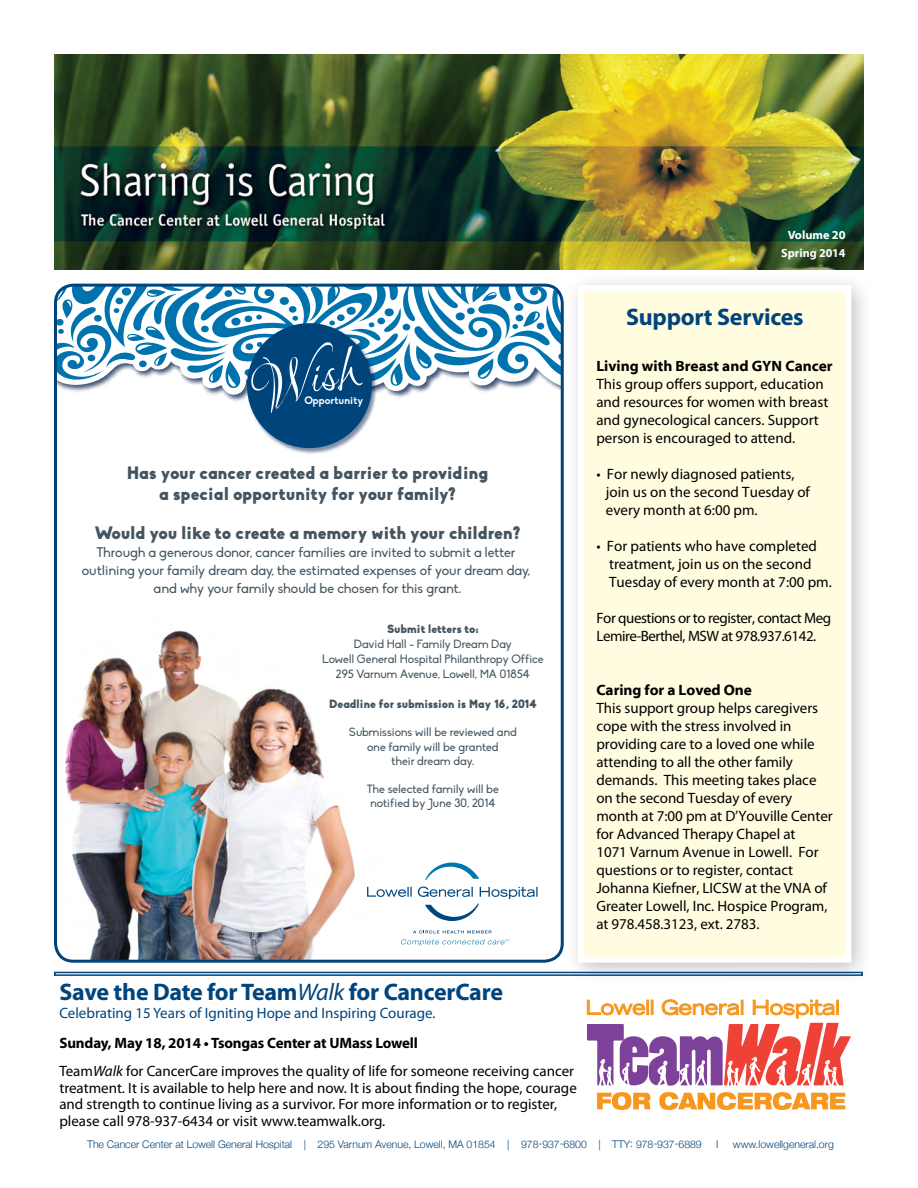
<style>
.page{position:relative;width:918px;height:1188px;background:#fff}
.page>*{position:absolute;margin:0;border:0;box-sizing:border-box;transform-origin:0 0}
.t1{font:61.65px "P22 Ruthie";color:#fff}
.t2{font:700 24px "Myriad Pro";letter-spacing:-.01em;color:#00447c}
.t3{font:900 17.7px/21.1px "Biko";color:#455560;text-align:center}
.t4{font:15px/18px "Myriad Pro";letter-spacing:-.005em;color:#000}
.t5{font:15px/30px "Myriad Pro";color:#00447c}
.t6{font:15px/18px "Myriad Pro";letter-spacing:-.03em;color:#000}
.t7{font:700 15px "Myriad Web Pro";color:#000}
.t8{font:13.8px/18px "Biko";color:#455560;text-align:center}
.t9{font:700 12px "Myriad Pro";letter-spacing:-.005em;color:#fff}
.t10{font:700 12px "Myriad Web Pro";letter-spacing:-.005em;color:#fff}
.t11{font:11.7px/14.1px "Biko";color:#455560;text-align:center}
.t12{font:900 11.7px "Biko";color:#455560}
.t13{font:700 10.65px "Biko";color:#fff}
.t14{font:300 10.5px "Helvetica Neue";letter-spacing:-.005em;color:#00447c}
.s1{font-weight:400;font-style:italic}
.s2{font-style:italic}
.s3{font-weight:700;color:#000}
</style>
<div class="page">
<img style="left:54px;top:54px;width:810px;height:216px">
<img style="left:58px;top:630px;width:382px;height:329px">
<svg style="left:61px;top:388px;width:499px;height:8px"></svg>
<svg style="left:56px;top:285px;width:504px;height:103px"></svg>
<img style="left:245px;top:322px;width:134px;height:132px">
<div style="left:247px;top:323px;width:125px;height:125px;background:#00447c;border-radius:50%"></div>
<svg style="left:401px;top:939px;width:108px;height:7px"></svg>
<svg style="left:413px;top:930px;width:78px;height:3px"></svg>
<svg style="left:367px;top:887px;width:45px;height:10px"></svg>
<svg style="left:425px;top:863px;width:54px;height:17px"></svg>
<svg style="left:418px;top:887px;width:120px;height:34px"></svg>
<div style="left:54px;top:284px;width:510px;height:679px;border:3px solid #00447c;border-radius:18px"></div>
<div style="left:564px;top:271px;width:310px;height:714px;background:#000;opacity:.25"></div>
<div style="left:578px;top:285px;width:273px;height:678px;background:#fffcdf;border:6px solid #fff"></div>
<div style="left:54px;top:972px;width:809px;height:4px;border:2px solid #00447c"></div>
<svg style="left:597px;top:1092px;width:54px;height:18px"></svg>
<svg style="left:659px;top:1092px;width:186px;height:18px"></svg>
<svg style="left:587px;top:999px;width:264px;height:87px"></svg>
<div style="left:836px;top:1000px;width:3px;height:15px;border:1px solid #f8971d"></div>
<h1 class="t1" style="left:246px;top:347px;width:108px;rotate:-10deg">Wish</h1>
<p class="t13" style="left:304px;top:394px;width:61px">Opportunity</p>
<p class="t3" style="left:127px;top:462px;width:363px">Has your cancer created a barrier to providing a special opportunity for your family?</p>
<p class="t3" style="left:95px;top:522px;width:427px">Would you like to create a memory with your children?</p>
<p class="t8" style="left:82px;top:543px;width:450px">Through a generous donor, cancer families are invited to submit a letter outlining your family dream day, the estimated expenses of your dream day, and why your family should be chosen for this grant.</p>
<p class="t12" style="left:387px;top:622px;width:93px">Submit letters to:</p>
<p class="t11" style="left:322px;top:637px;width:223px;line-height:14.9px">David Hall - Family Dream Day<br>Lowell General Hospital Philanthropy Office<br>295 Varnum Avenue, Lowell, MA 01854</p>
<p class="t12" style="left:329px;top:697px;width:209px">Deadline for submission is May 16, 2014</p>
<p class="t11" style="left:349px;top:726px;width:169px">Submissions will be reviewed and one family will be granted<br>their dream day.</p>
<p class="t11" style="left:367px;top:782px;width:134px">The selected family will be notified by June 30, 2014</p>
<p class="t10" style="left:788px;top:228px;width:59px">Volume 20</p>
<p class="t9" style="left:781px;top:245px;width:66px">Spring 2014</p>
<h2 class="t2" style="left:626px;top:301px;width:179px">Support Services</h2>
<p class="t7" style="left:596px;top:358px;width:238px">Living with Breast and GYN Cancer</p>
<p class="t4" style="left:596px;top:375px;width:233px">This group offers support, education and resources for women with breast and gynecological cancers. Support person is encouraged to attend.</p>
<p class="t4" style="left:606px;top:465px;width:206px;text-indent:-10px">• For newly diagnosed patients, join us on the second Tuesday of every month at 6:00 pm.</p>
<p class="t4" style="left:609px;top:537px;width:224px;text-indent:-13px">• For patients who have completed treatment, join us on the second<br>Tuesday of every month at 7:00 pm.</p>
<p class="t6" style="left:596px;top:609px;width:236px">For questions or to register, contact Meg<br>Lemire-Berthel, MSW at 978.937.6142.</p>
<p class="t7" style="left:596px;top:682px;width:157px">Caring for a Loved One</p>
<p class="t4" style="left:596px;top:699px;width:238px">This support group helps caregivers cope with the stress involved in providing care to a loved one while attending to all the other family demands. This meeting takes place on the second Tuesday of every month at 7:00 pm at D’Youville Center for Advanced Therapy Chapel at<br>1071 Varnum Avenue in Lowell. For questions or to register, contact Johanna Kiefner, LICSW at the VNA of Greater Lowell, Inc. Hospice Program, at 978.458.3123, ext. 2783.</p>
<h2 class="t2" style="left:59px;top:976px;width:445px">Save the Date for Team<span class="s1">Walk</span> for CancerCare</h2>
<p class="t5" style="left:59px;top:997px;width:378px">Celebrating 15 Years of Igniting Hope and Inspiring Courage<span class="s2">.<br></span><span class="s3">Sunday, May 18, 2014 • Tsongas Center at UMass Lowell</span></p>
<p class="t4" style="left:59px;top:1063px;width:519px;line-height:16.5px">Team<span class="s2">Walk</span> for CancerCare improves the quality of life for someone receiving cancer treatment. It is available to help here and now. It is about finding the hope, courage and strength to continue living as a survivor. For more information or to register, please call 978-937-6434 or visit www.teamwalk.org.</p>
<p class="t14" style="left:87px;top:1138px;width:616px">The Cancer Center at Lowell General Hospital | 295 Varnum Avenue, Lowell, MA 01854 | 978-937-6800 | TTY: 978-937-6889</p>
<p class="t14" style="left:716px;top:1138px;width:4px">I</p>
<p class="t14" style="left:733px;top:1138px;width:102px">www.lowellgeneral.org</p>
</div>
